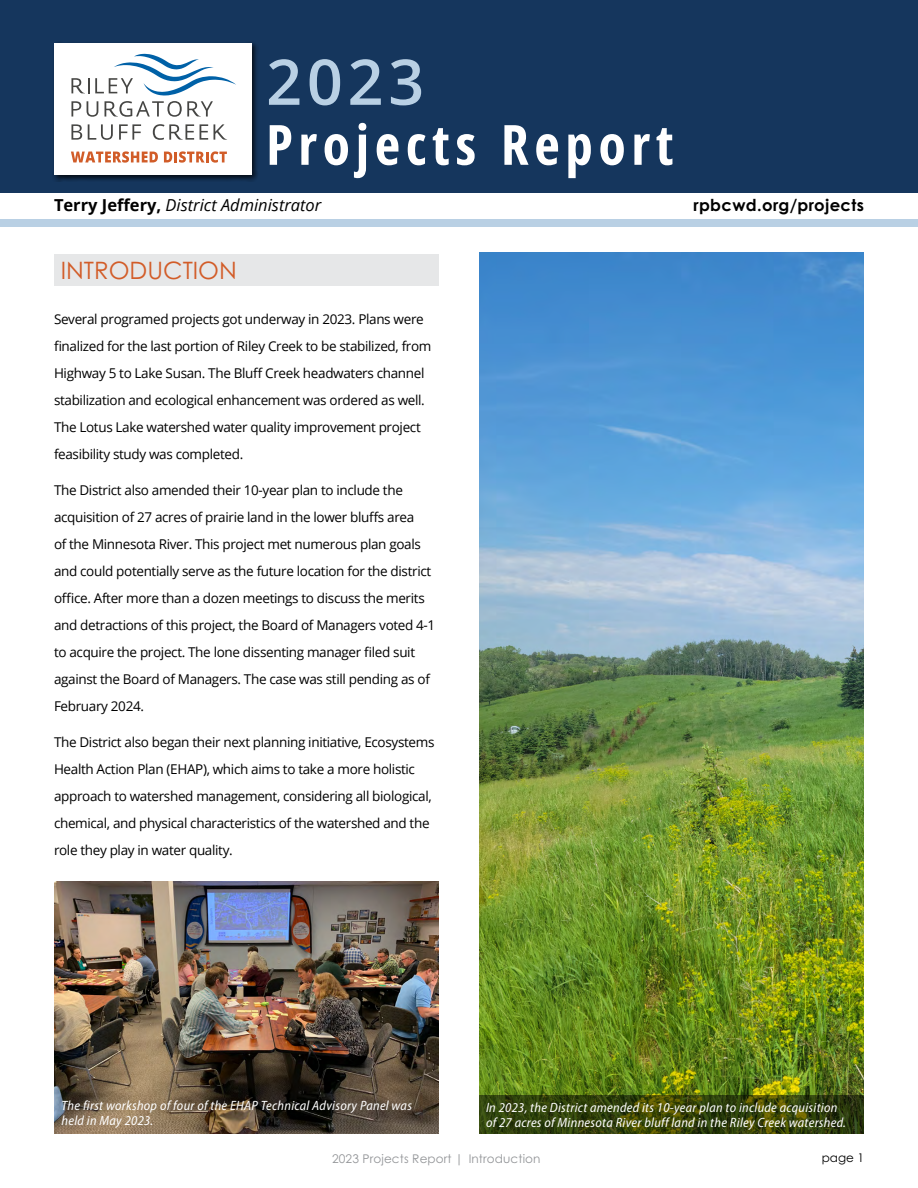
<style>
.page{position:relative;width:918px;height:1188px;background:#fff}
.page>*{position:absolute;margin:0;border:0;box-sizing:border-box;transform-origin:0 0}
.t1{font:600 63px "Open Sans";color:#b9d0e4}
.t2{font:700 condensed 55.5px "Open Sans";letter-spacing:.1em;color:#fff}
.t3{font:24px "Century Gothic Pro";color:#d25c28}
.t4{font:italic 16.5px "Open Sans";color:#000}
.t5{font:700 16.5px "Century Gothic Pro";letter-spacing:.02em;color:#000}
.t6{font:13.5px/27px "Open Sans";letter-spacing:-.025em;color:#000}
.t7{font:italic semi-condensed 13.5px/15px "Myriad Pro";letter-spacing:.02em;color:#fff}
.t8{font:12px "Century Gothic Pro";letter-spacing:.01em;color:#939598}
.t9{font:12px "Century Gothic Pro";color:#000}
.s1{font-weight:700;font-style:normal}
</style>
<div class="page">
<div style="left:0;top:0;width:918px;height:192px;background:#15365d"></div>
<div style="left:0;top:219px;width:918px;height:7px;background:#b9d0e4"></div>
<div style="left:52px;top:41px;width:207px;height:140px;background:#000;opacity:.75"></div>
<div style="left:54px;top:44px;width:198px;height:131px;background:#fff"></div>
<svg style="left:71px;top:151px;width:87px;height:12px"></svg>
<svg style="left:164px;top:151px;width:63px;height:12px"></svg>
<svg style="left:71px;top:124px;width:11px;height:16px"></svg>
<svg style="left:88px;top:124px;width:25px;height:16px"></svg>
<svg style="left:119px;top:124px;width:22px;height:16px"></svg>
<svg style="left:200px;top:124px;width:8px;height:16px"></svg>
<svg style="left:71px;top:54px;width:165px;height:63px"></svg>
<svg style="left:153px;top:124px;width:41px;height:16px"></svg>
<svg style="left:214px;top:124px;width:13px;height:16px"></svg>
<div style="left:54px;top:255px;width:385px;height:31px;background:#e6e7e8"></div>
<img style="left:54px;top:881px;width:385px;height:253px">
<img style="left:479px;top:253px;width:385px;height:842px">
<svg style="left:479px;top:1095px;width:385px;height:39px;background:#34420a"></svg>
<h1 class="t1" style="left:266px;top:39px;width:160px">2023</h1>
<h2 class="t2" style="left:266px;top:106px;width:409px">Projects Report</h2>
<p class="t4" style="left:54px;top:194px;width:269px"><span class="s1">Terry Jeffery,</span> District Administrator</p>
<p class="t5" style="left:693px;top:195px;width:172px">rpbcwd.org/projects</p>
<h3 class="t3" style="left:61px;top:256px;width:178px">INTRODUCTION</h3>
<p class="t6" style="left:54px;top:305px;width:379px">Several programed projects got underway in 2023. Plans were finalized for the last portion of Riley Creek to be stabilized, from Highway 5 to Lake Susan. The Bluff Creek headwaters channel stabilization and ecological enhancement was ordered as well.<br>The Lotus Lake watershed water quality improvement project feasibility study was completed.</p>
<p class="t6" style="left:54px;top:476px;width:383px">The District also amended their 10-year plan to include the acquisition of 27 acres of prairie land in the lower bluffs area<br>of the Minnesota River. This project met numerous plan goals and could potentially serve as the future location for the district office. After more than a dozen meetings to discuss the merits and detractions of this project, the Board of Managers voted 4-1 to acquire the project. The lone dissenting manager filed suit against the Board of Managers. The case was still pending as of February 2024.</p>
<p class="t6" style="left:54px;top:728px;width:382px">The District also began their next planning initiative, Ecosystems Health Action Plan (EHAP), which aims to take a more holistic approach to watershed management, considering all biological, chemical, and physical characteristics of the watershed and the role they play in water quality.</p>
<p class="t7" style="left:62px;top:1098px;width:352px">The first workshop of four of the EHAP Technical Advisory Panel was held in May 2023.</p>
<p class="t7" style="left:486px;top:1100px;width:362px">In 2023, the District amended its 10-year plan to include acquisition of 27 acres of Minnesota River bluff land in the Riley Creek watershed.</p>
<p class="t8" style="left:332px;top:1151px;width:210px">2023 Projects Report | Introduction</p>
<p class="t9" style="left:822px;top:1151px;width:44px">page 1</p>
</div>
